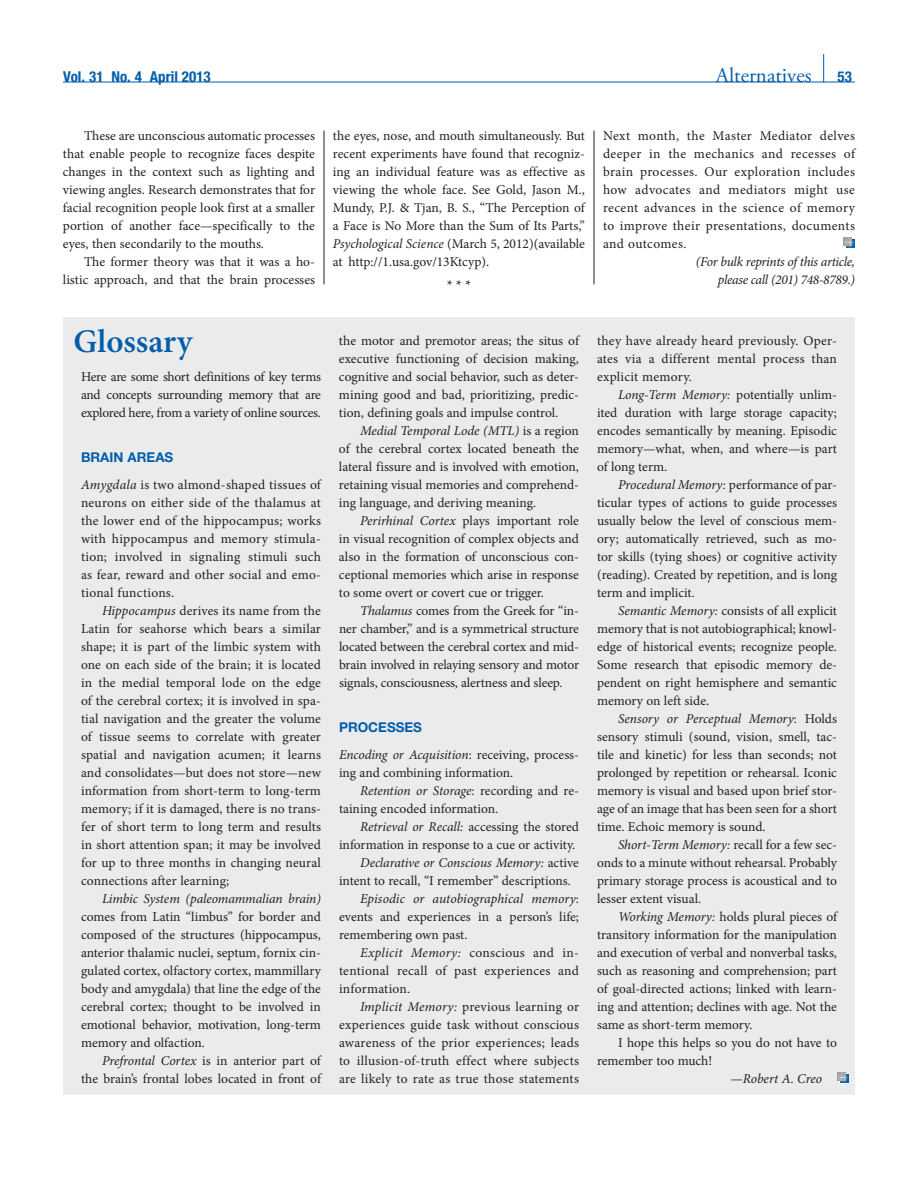
<style>
.page{position:relative;width:918px;height:1188px;background:#fff}
.page>*{position:absolute;margin:0;border:0;box-sizing:border-box;transform-origin:0 0}
.t1{font:600 33px "Minion Pro";color:#005daa}
.t2{font:21px "Adobe Garamond Pro";color:#005daa}
.t3{font:700 condensed 15px "Helvetica Neue LT Std";color:#005daa}
.t4{font:15px "Minion Pro";color:#231f20}
.t5{font:13.5px/18px "Minion Pro";color:#231f20;text-align:justify}
.t6{font:italic 13.5px "Minion Pro";letter-spacing:-.005em;color:#231f20}
.t7{font:italic 13.5px/18px "Minion Pro";letter-spacing:-.025em;color:#231f20;text-align:right}
.t8{font:italic 13.5px "Minion Pro";letter-spacing:.02em;color:#231f20}
.t9{font:700 13.5px "Helvetica Neue LT Std";color:#005daa}
.s1{font-family:"Helvetica Neue LT Std";font-weight:700;font-stretch:condensed;font-size:15px}
.s2{font-style:italic}
.s3{font-style:normal}
</style>
<div class="page">
<div style="left:843px;top:237px;width:9px;height:9px;background:#9d9fa2"></div>
<svg style="left:844px;top:238px;width:11px;height:10px"></svg>
<hr style="left:63px;top:82px;width:792px;height:1px;background:#005daa">
<svg style="left:823px;top:54px;width:1px;height:28px"></svg>
<hr style="left:324px;top:130px;width:1px;height:154px;background:#231f20">
<hr style="left:594px;top:131px;width:1px;height:153px;background:#231f20">
<div style="left:63px;top:317px;width:792px;height:777px;background:#ebebec"></div>
<svg style="left:837px;top:1072px;width:12px;height:12px"></svg>
<p class="t3" style="left:63px;top:67px;width:149px">Vol. 31 No. 4 April 2013</p>
<h2 class="t2" style="left:716px;top:62px;width:138px">Alternatives <span class="s1">53</span></h2>
<p class="t5" style="left:63px;top:127px;width:254px;text-indent:21px">These are unconscious automatic processes that enable people to recognize faces despite changes in the context such as lighting and viewing angles. Research demonstrates that for facial recognition people look first at a smaller portion of another face—specifically to the eyes, then secondarily to the mouths.</p>
<p class="t5" style="left:63px;top:253px;width:254px;text-align:right">The former theory was that it was a ho&shy;listic approach, and that the brain processes</p>
<p class="t5" style="left:333px;top:127px;width:255px">the eyes, nose, and mouth simultaneously. But recent experiments have found that recogniz&shy;ing an individual feature was as effective as viewing the whole face. See Gold, Jason M., Mundy, P.J. &amp; Tjan, B. S., “The Perception of a Face is No More than the Sum of Its Parts,” <span class="s2">Psychological Science</span> (March 5, 2012)(available at http://1.usa.gov/13Ktcyp).</p>
<p class="t4" style="left:447px;top:275px;width:26px">* * *</p>
<p class="t5" style="left:603px;top:127px;width:255px">Next month, the Master Mediator delves deeper in the mechanics and recesses of brain processes. Our exploration includes how advocates and mediators might use recent advances in the science of memory to improve their presentations, documents and outcomes.</p>
<p class="t7" style="left:696px;top:253px;width:161px">(For bulk reprints of this article, please call (201) 748-8789.)</p>
<h1 class="t1" style="left:74px;top:319px;width:121px">Glossary</h1>
<p class="t5" style="left:81px;top:368px;width:242px">Here are some short definitions of key terms and concepts surrounding memory that are explored here, from a variety of online sources.</p>
<p class="t9" style="left:81px;top:449px;width:94px">BRAIN AREAS</p>
<p class="t5" style="left:81px;top:476px;width:243px"><span class="s2">Amygdala</span> is two almond-shaped tissues of neurons on either side of the thalamus at the lower end of the hippocampus; works with hippocampus and memory stimula&shy;tion; involved in signaling stimuli such as fear, reward and other social and emo&shy;tional functions.</p>
<p class="t5" style="left:81px;top:602px;width:242px;text-indent:21px"><span class="s2">Hippocampus</span> derives its name from the Latin for seahorse which bears a similar shape; it is part of the limbic system with one on each side of the brain; it is located in the medial temporal lode on the edge of the cerebral cortex; it is involved in spa&shy;tial navigation and the greater the volume of tissue seems to correlate with greater spatial and navigation acumen; it learns and consolidates—but does not store—new information from short-term to long-term memory; if it is damaged, there is no trans&shy;fer of short term to long term and results in short attention span; it may be involved for up to three months in changing neural connections after learning;</p>
<p class="t6" style="left:102px;top:890px;width:220px">Limbic System (paleomammalian brain)</p>
<p class="t5" style="left:81px;top:908px;width:242px">comes from Latin “limbus” for border and composed of the structures (hippocampus, anterior thalamic nuclei, septum, fornix cin&shy;gulated cortex, olfactory cortex, mammillary body and amygdala) that line the edge of the cerebral cortex; thought to be involved in emotional behavior, motivation, long-term memory and olfaction.</p>
<p class="t5" style="left:81px;top:1052px;width:243px;text-align:right"><span class="s2">Prefrontal Cortex</span> is in anterior part of<br>the brain’s frontal lobes located in front of</p>
<p class="t5" style="left:339px;top:332px;width:243px">the motor and premotor areas; the situs of executive functioning of decision making, cognitive and social behavior, such as deter&shy;mining good and bad, prioritizing, predic&shy;tion, defining goals and impulse control.</p>
<p class="t5" style="left:339px;top:422px;width:242px;text-indent:21px"><span class="s2">Medial Temporal Lode (MTL)</span> is a region of the cerebral cortex located beneath the lateral fissure and is involved with emotion, retaining visual memories and comprehend&shy;ing language, and deriving meaning.</p>
<p class="t5" style="left:339px;top:512px;width:242px;text-indent:21px"><span class="s2">Perirhinal Cortex</span> plays important role in visual recognition of complex objects and also in the formation of unconscious con&shy;ceptional memories which arise in response to some overt or covert cue or trigger.</p>
<p class="t5" style="left:339px;top:602px;width:242px;text-indent:21px"><span class="s2">Thalamus</span> comes from the Greek for “in&shy;ner chamber,” and is a symmetrical structure located between the cerebral cortex and mid&shy;brain involved in relaying sensory and motor signals, consciousness, alertness and sleep.</p>
<p class="t9" style="left:339px;top:719px;width:85px">PROCESSES</p>
<p class="t5" style="left:339px;top:746px;width:242px"><span class="s2">Encoding or Acquisition</span>: receiving, process&shy;ing and combining information.</p>
<p class="t5" style="left:339px;top:782px;width:241px;text-indent:21px"><span class="s2">Retention or Storage</span>: recording and re&shy;taining encoded information.</p>
<p class="t6" style="left:360px;top:817px;width:220px">Retrieval or Recall: <span class="s3">accessing the stored</span></p>
<p class="t5" style="left:339px;top:836px;width:238px">information in response to a cue or activity.</p>
<p class="t6" style="left:360px;top:853px;width:220px">Declarative or Conscious Memory: <span class="s3">active</span></p>
<p class="t5" style="left:339px;top:872px;width:233px">intent to recall, “I remember” descriptions.</p>
<p class="t6" style="left:360px;top:889px;width:220px">Episodic or autobiographical memory<span class="s3">:</span></p>
<p class="t5" style="left:339px;top:908px;width:242px">events and experiences in a person’s life;</p>
<p class="t5" style="left:339px;top:926px;width:130px">remembering own past.</p>
<p class="t8" style="left:360px;top:943px;width:220px">Explicit Memory: <span class="s3">conscious and in-</span></p>
<p class="t5" style="left:339px;top:962px;width:242px">tentional recall of past experiences and</p>
<p class="t5" style="left:339px;top:980px;width:73px">information.</p>
<p class="t5" style="left:360px;top:998px;width:221px"><span class="s2">Implicit Memory:</span> previous learning or</p>
<p class="t5" style="left:339px;top:1016px;width:241px">experiences guide task without conscious</p>
<p class="t5" style="left:339px;top:1034px;width:242px">awareness of the prior experiences; leads</p>
<p class="t5" style="left:339px;top:1052px;width:242px">to illusion-of-truth effect where subjects</p>
<p class="t5" style="left:339px;top:1070px;width:241px">are likely to rate as true those statements</p>
<p class="t5" style="left:597px;top:332px;width:242px">they have already heard previously. Oper&shy;ates via a different mental process than explicit memory.</p>
<p class="t5" style="left:597px;top:386px;width:242px;text-indent:21px"><span class="s2">Long-Term Memory:</span> potentially unlim&shy;ited duration with large storage capacity; encodes semantically by meaning. Episodic memory—what, when, and where—is part of long term.</p>
<p class="t5" style="left:597px;top:476px;width:242px;text-indent:21px"><span class="s2">Procedural Memory:</span> performance of par&shy;ticular types of actions to guide processes usually below the level of conscious mem&shy;ory; automatically retrieved, such as mo&shy;tor skills (tying shoes) or cognitive activity (reading). Created by repetition, and is long term and implicit.</p>
<p class="t5" style="left:597px;top:602px;width:242px;text-indent:21px"><span class="s2">Semantic Memory:</span> consists of all explicit memory that is not autobiographical; knowl&shy;edge of historical events; recognize people.<br>Some research that episodic memory de&shy;pendent on right hemisphere and semantic memory on left side.</p>
<p class="t5" style="left:597px;top:710px;width:242px;text-indent:21px"><span class="s2">Sensory or Perceptual Memory</span>: Holds sensory stimuli (sound, vision, smell, tac&shy;tile and kinetic) for less than seconds; not prolonged by repetition or rehearsal. Iconic memory is visual and based upon brief stor&shy;age of an image that has been seen for a short time. Echoic memory is sound.</p>
<p class="t5" style="left:597px;top:836px;width:241px;text-indent:21px"><span class="s2">Short-Term Memory:</span> recall for a few sec&shy;onds to a minute without rehearsal. Probably primary storage process is acoustical and to lesser extent visual.</p>
<p class="t5" style="left:597px;top:907px;width:243px;text-indent:21px"><span class="s2">Working Memory:</span> holds plural pieces of transitory information for the manipulation and execution of verbal and nonverbal tasks, such as reasoning and comprehension; part of goal-directed actions; linked with learn&shy;ing and attention; declines with age. Not the same as short-term memory.</p>
<p class="t5" style="left:597px;top:1033px;width:242px;text-indent:21px">I hope this helps so you do not have to remember too much!</p>
<p class="t6" style="left:731px;top:1069px;width:93px">—Robert A. Creo</p>
</div>
